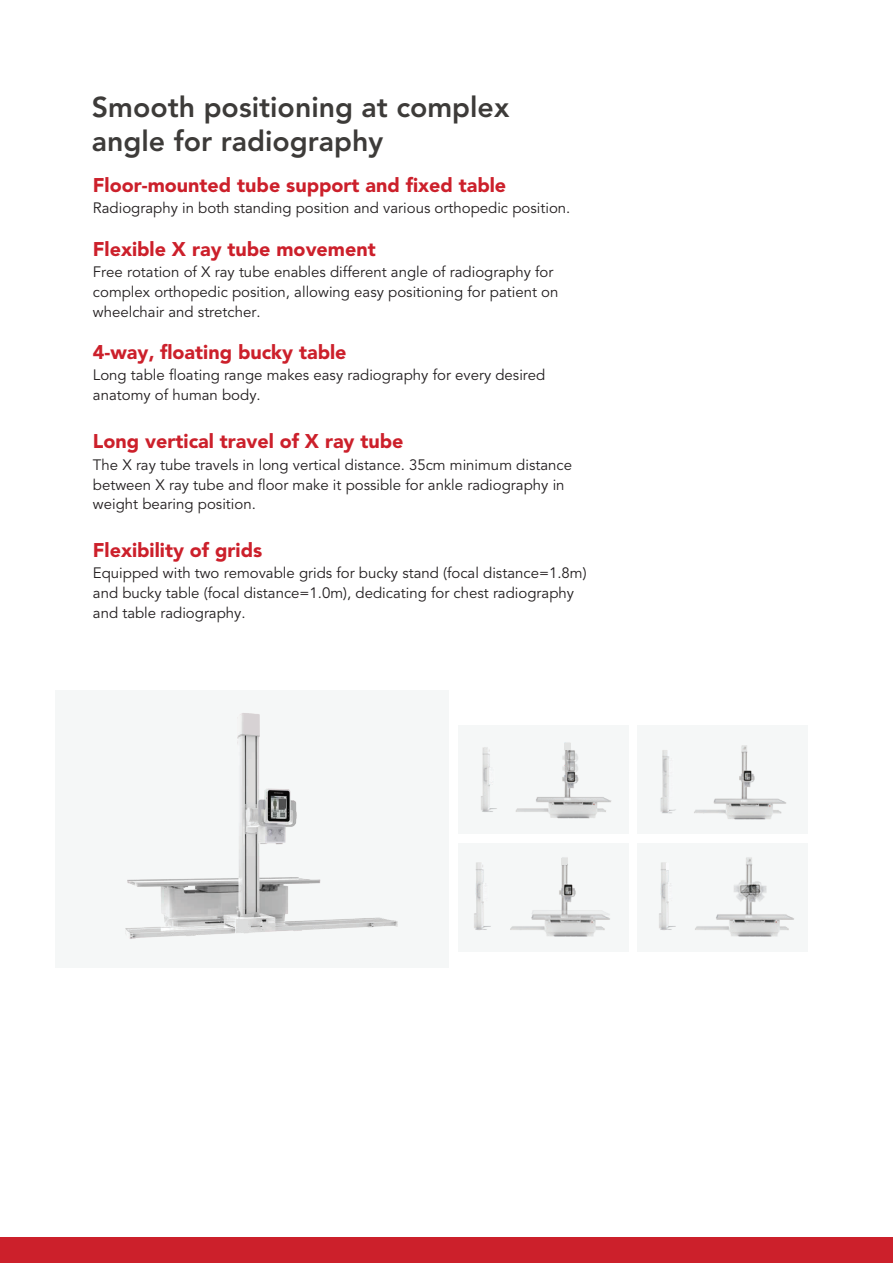
<style>
.page{position:relative;width:893px;height:1263px;background:#fff}
.page>*{position:absolute;margin:0;border:0;box-sizing:border-box;transform-origin:0 0}
.t1{font:800 28.5px/34.2px "Avenir LT Pro";color:#3d3b39}
.t2{font:900 19.8px "Avenir";color:#cc202b}
.t3{font:15px/19.8px "Avenir";color:#231f20}
</style>
<div class="page">
<div style="left:0;top:1237px;width:893px;height:26px;background:#cc202b"></div>
<div style="left:55px;top:691px;width:394px;height:277px;background:#f5f7f7"></div>
<img style="left:125px;top:713px;width:273px;height:226px">
<div style="left:458px;top:725px;width:171px;height:109px;background:#f5f7f7"></div>
<div style="left:458px;top:843px;width:171px;height:109px;background:#f5f7f7"></div>
<div style="left:637px;top:843px;width:171px;height:109px;background:#f5f7f7"></div>
<div style="left:637px;top:726px;width:171px;height:108px;background:#f5f7f7"></div>
<img style="left:659px;top:857px;width:135px;height:80px">
<img style="left:474px;top:857px;width:136px;height:80px">
<img style="left:660px;top:745px;width:126px;height:75px">
<img style="left:481px;top:742px;width:130px;height:77px">
<svg style="left:668px;top:750px;width:2px;height:6px"></svg>
<svg style="left:244px;top:713px;width:16px;height:23px"></svg>
<div style="left:564px;top:743px;width:7px;height:6px;background:#e2e3e2"></div>
<div style="left:561px;top:858px;width:6px;height:7px;background:#e2e3e2"></div>
<svg style="left:666px;top:863px;width:3px;height:7px"></svg>
<h1 class="t1" style="left:92px;top:90px;width:419px">Smooth positioning at complex angle for radiography</h1>
<h2 class="t2" style="left:93px;top:173px;width:415px">Floor-mounted tube support and fixed table</h2>
<p class="t3" style="left:93px;top:199px;width:479px">Radiography in both standing position and various orthopedic position.</p>
<h2 class="t2" style="left:93px;top:237px;width:284px">Flexible X ray tube movement</h2>
<p class="t3" style="left:93px;top:262px;width:467px">Free rotation of X ray tube enables different angle of radiography for complex orthopedic position, allowing easy positioning for patient on wheelchair and stretcher.</p>
<h2 class="t2" style="left:93px;top:340px;width:255px">4-way‚ floating bucky table</h2>
<p class="t3" style="left:93px;top:366px;width:454px">Long table floating range makes easy radiography for every desired anatomy of human body.</p>
<h2 class="t2" style="left:93px;top:429px;width:312px">Long vertical travel of X ray tube</h2>
<p class="t3" style="left:93px;top:455px;width:481px">The X ray tube travels in long vertical distance. 35cm minimum distance between X ray tube and floor make it possible for ankle radiography in weight bearing position.</p>
<h2 class="t2" style="left:93px;top:538px;width:171px">Flexibility of grids</h2>
<p class="t3" style="left:93px;top:563px;width:495px">Equipped with two removable grids for bucky stand (focal distance=1.8m) and bucky table (focal distance=1.0m), dedicating for chest radiography and table radiography.</p>
</div>
